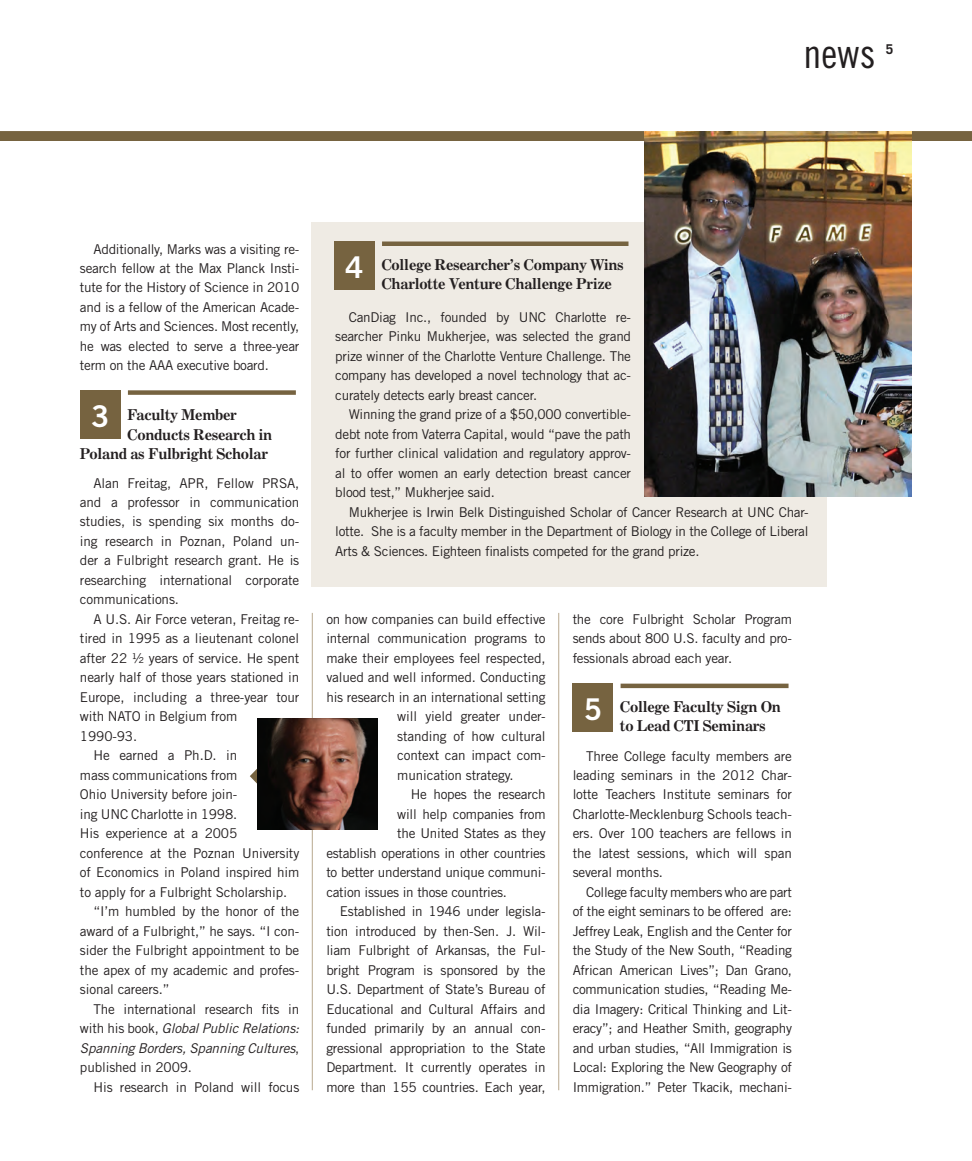
<style>
.page{position:relative;width:972px;height:1161px;background:#fff}
.page>*{position:absolute;margin:0;border:0;box-sizing:border-box;transform-origin:0 0}
.Section_Continuing{font:40.5px "Trade Gothic Cond Eighteen";color:#231f20}
.t1{font:30px "Trade Gothic Bold Two";color:#fff}
.News_Title{font:700 15px/19.5px "Century Expanded BT";letter-spacing:-.02em;color:#231f20}
.News_Body{font:13.5px/19.5px "Trade Gothic";letter-spacing:-.01em;color:#231f20;text-align:justify}
.t2{font:700 13.5px "Trade Gothic";color:#231f20}
.s1{font-style:italic}
</style>
<div class="page">
<div style="left:0;top:131px;width:972px;height:10px;background:#766340"></div>
<div style="left:312px;top:222px;width:515px;height:364px;background:#efebe4"></div>
<div style="left:80px;top:390px;width:40px;height:49px;background:#766340"></div>
<div style="left:128px;top:390px;width:168px;height:5px;background:#766340"></div>
<div style="left:573px;top:684px;width:40px;height:48px;background:#766340"></div>
<hr style="left:621px;top:684px;width:168px;height:4px;background:#766340">
<hr style="left:558px;top:613px;width:1px;height:477px;background:#b8a88f">
<hr style="left:312px;top:613px;width:1px;height:477px;background:#b8a88f">
<svg style="left:250px;top:767px;width:8px;height:18px"></svg>
<img style="left:258px;top:718px;width:119px;height:111px">
<img style="left:645px;top:131px;width:267px;height:365px">
<div style="left:334px;top:242px;width:41px;height:48px;background:#766340"></div>
<hr style="left:382px;top:242px;width:247px;height:4px;background:#766340">
<p class="Section_Continuing" style="left:804px;top:30px;width:74px">news</p>
<p class="t2" style="left:886px;top:41px;width:9px">5</p>
<p class="News_Body" style="left:80px;top:239px;width:221px;text-indent:14px">Additionally, Marks was a visiting re&shy;search fellow at the Max Planck Insti&shy;tute for the History of Science in 2010 and is a fellow of the American Acade&shy;my of Arts and Sciences. Most recently, he was elected to serve a three-year term on the AAA executive board.</p>
<p class="News_Title" style="left:127px;top:405px;width:111px">Faculty Member</p>
<p class="News_Title" style="left:127px;top:424px;width:147px">Conducts Research in</p>
<p class="News_Title" style="left:80px;top:444px;width:190px">Poland as Fulbright Scholar</p>
<p class="News_Body" style="left:80px;top:473px;width:221px;text-indent:14px">Alan Freitag, APR, Fellow PRSA, and a professor in communication studies, is spending six months do&shy;ing research in Poznan, Poland un&shy;der a Fulbright research grant. He is researching international corporate communications.</p>
<p class="News_Body" style="left:80px;top:609px;width:221px;text-align:left;text-indent:14px">A U.S. Air Force veteran, Freitag re&shy;tired in 1995 as a lieutenant colonel after 22 ½ years of service. He spent nearly half of those years stationed in<br>Europe, including a three-year tour with NATO in Belgium from<br>1990-93.</p>
<p class="News_Body" style="left:80px;top:746px;width:221px;text-align:left;text-indent:14px">He earned a Ph.D. in<br>mass communications from<br>Ohio University before join-<br>ing UNC Charlotte in 1998.<br>His experience at a 2005 conference at the Poznan University of Economics in Poland inspired him to apply for a Fulbright Scholarship.</p>
<p class="News_Body" style="left:80px;top:902px;width:221px;text-indent:14px">“I’m humbled by the honor of the award of a Fulbright,” he says. “I con&shy;sider the Fulbright appointment to be the apex of my academic and profes&shy;sional careers.”</p>
<p class="News_Body" style="left:80px;top:999px;width:221px;text-indent:14px">The international research fits in with his book, <span class="s1">Global Public Relations:<br>Spanning Borders, Spanning Cultures</span>, published in 2009.</p>
<p class="News_Body" style="left:93px;top:1077px;width:207px">His research in Poland will focus</p>
<p class="t1" style="left:91px;top:398px;width:20px">3</p>
<p class="t1" style="left:345px;top:249px;width:20px">4</p>
<p class="News_Title" style="left:381px;top:255px;width:244px">College Researcher’s Company Wins<br>Charlotte Venture Challenge Prize</p>
<p class="News_Body" style="left:335px;top:307px;width:297px;text-indent:14px">CanDiag Inc., founded by UNC Charlotte re&shy;searcher Pinku Mukherjee, was selected the grand prize winner of the Charlotte Venture Challenge. The company has developed a novel technology that ac&shy;curately detects early breast cancer.</p>
<p class="News_Body" style="left:335px;top:405px;width:297px;text-indent:14px">Winning the grand prize of a $50,000 convertible&shy;debt note from Vaterra Capital, would “pave the path for further clinical validation and regulatory approv&shy;al to offer women an early detection breast cancer blood test,” Mukherjee said.</p>
<p class="News_Body" style="left:335px;top:502px;width:475px;text-indent:14px">Mukherjee is Irwin Belk Distinguished Scholar of Cancer Research at UNC Char&shy;lotte. She is a faculty member in the Department of Biology in the College of Liberal Arts &amp; Sciences. Eighteen finalists competed for the grand prize.</p>
<p class="News_Body" style="left:326px;top:609px;width:221px">on how companies can build effective</p>
<p class="News_Body" style="left:326px;top:629px;width:221px">internal communication programs to</p>
<p class="News_Body" style="left:326px;top:648px;width:221px">make their employees feel respected,</p>
<p class="News_Body" style="left:326px;top:668px;width:221px">valued and well informed. Conducting</p>
<p class="News_Body" style="left:326px;top:687px;width:221px">his research in an international setting</p>
<p class="News_Body" style="left:397px;top:707px;width:150px">will yield greater under-</p>
<p class="News_Body" style="left:397px;top:726px;width:150px">standing of how cultural</p>
<p class="News_Body" style="left:397px;top:746px;width:150px">context can impact com-</p>
<p class="News_Body" style="left:397px;top:765px;width:118px">munication strategy.</p>
<p class="News_Body" style="left:411px;top:785px;width:136px">He hopes the research</p>
<p class="News_Body" style="left:397px;top:804px;width:150px">will help companies from</p>
<p class="News_Body" style="left:397px;top:824px;width:150px">the United States as they</p>
<p class="News_Body" style="left:326px;top:843px;width:221px">establish operations in other countries</p>
<p class="News_Body" style="left:326px;top:863px;width:221px">to better understand unique communi-</p>
<p class="News_Body" style="left:326px;top:882px;width:182px">cation issues in those countries.</p>
<p class="News_Body" style="left:326px;top:902px;width:221px;text-indent:14px">Established in 1946 under legisla&shy;tion introduced by then-Sen. J. Wil&shy;liam Fulbright of Arkansas, the Ful&shy;bright Program is sponsored by the U.S. Department of State’s Bureau of Educational and Cultural Affairs and funded primarily by an annual con&shy;gressional appropriation to the State Department. It currently operates in more than 155 countries. Each year,</p>
<p class="News_Body" style="left:573px;top:609px;width:221px">the core Fulbright Scholar Program sends about 800 U.S. faculty and pro&shy;fessionals abroad each year.</p>
<p class="News_Title" style="left:620px;top:696px;width:163px">College Faculty Sign On to Lead CTI Seminars</p>
<p class="News_Body" style="left:573px;top:746px;width:221px;text-indent:14px">Three College faculty members are leading seminars in the 2012 Char&shy;lotte Teachers Institute seminars for Charlotte-Mecklenburg Schools teach&shy;ers. Over 100 teachers are fellows in the latest sessions, which will span several months.</p>
<p class="News_Body" style="left:573px;top:882px;width:221px;text-indent:14px">College faculty members who are part of the eight seminars to be offered are:<br>Jeffrey Leak, English and the Center for the Study of the New South, “Reading African American Lives”; Dan Grano, communication studies, “Reading Me&shy;dia Imagery: Critical Thinking and Lit&shy;eracy”; and Heather Smith, geography and urban studies, “All Immigration is Local: Exploring the New Geography of Immigration.” Peter Tkacik, mechani-</p>
<p class="t1" style="left:584px;top:691px;width:20px">5</p>
</div>
